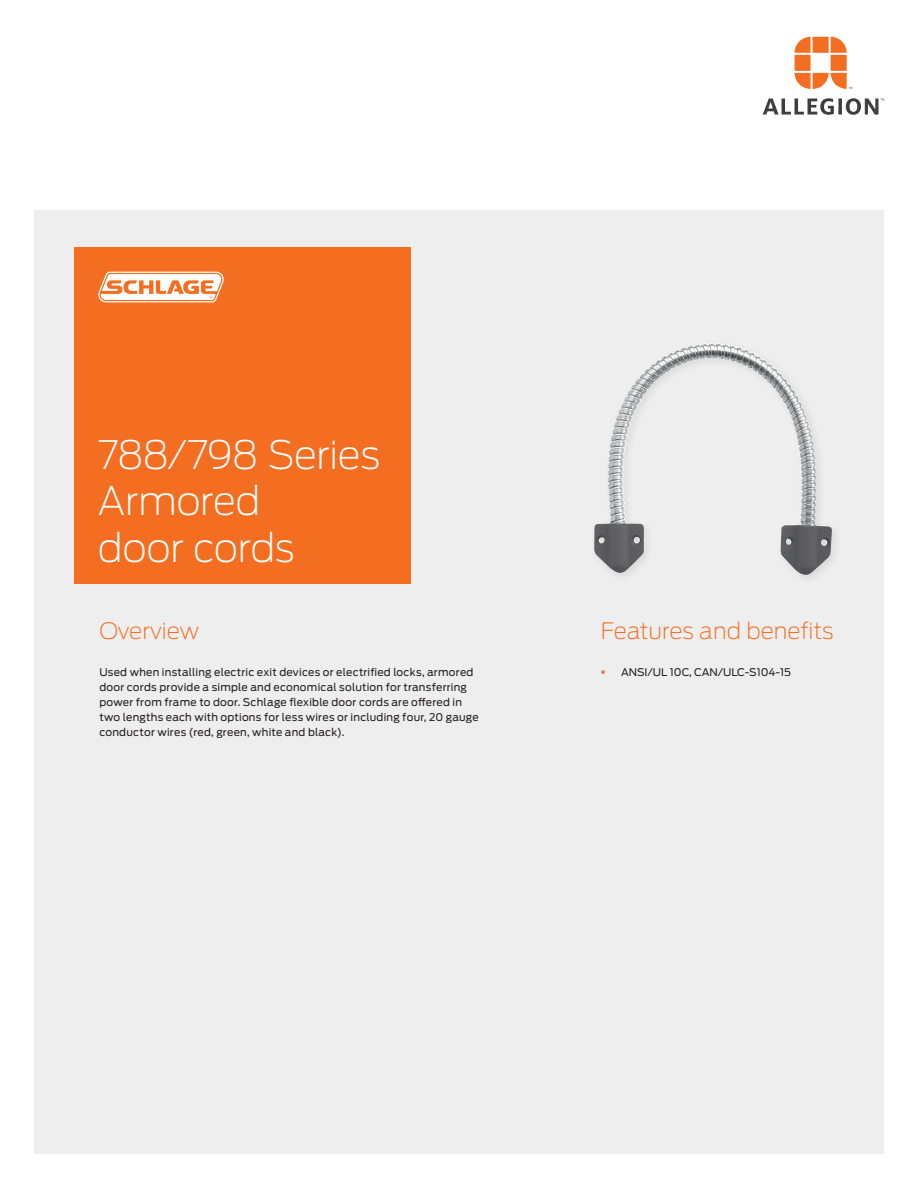
<style>
.page{position:relative;width:918px;height:1188px;background:#fff}
.page>*{position:absolute;margin:0;border:0;box-sizing:border-box;transform-origin:0 0}
.Headline_26_31pt{font:200 39px/46.5px "Antenna";letter-spacing:-.01em;color:#fff}
.Section_subhead_15_1{font:200 22.5px "Antenna";color:#f36e21}
.Body_text_8_5_12pt{font:10.5px/15px "Antenna";letter-spacing:.02em;color:#231f20}
.Body_text_8_5_12pt-2{font:10.5px "Antenna";color:#231f20}
.s1{color:#f36e21}
</style>
<div class="page">
<svg style="left:795px;top:37px;width:57px;height:52px"></svg>
<svg style="left:763px;top:98px;width:121px;height:17px"></svg>
<div style="left:34px;top:210px;width:850px;height:944px;background:#eeeeef"></div>
<div style="left:589px;top:338px;width:253px;height:247px;background:#231f20;opacity:.1"></div>
<img style="left:594px;top:343px;width:204px;height:230px">
<div style="left:74px;top:247px;width:337px;height:336px;background:#f36e21"></div>
<svg style="left:98px;top:272px;width:126px;height:30px"></svg>
<p class="Headline_26_31pt" style="left:98px;top:431px;width:284px">788/798 Series<br>Armored<br>door cords</p>
<p class="Section_subhead_15_1" style="left:99px;top:618px;width:101px">Overview</p>
<p class="Body_text_8_5_12pt" style="left:99px;top:665px;width:381px">Used when installing electric exit devices or electrified locks, armored door cords provide a simple and economical solution for transferring power from frame to door. Schlage flexible door cords are offered in two lengths each with options for less wires or including four, 20 gauge conductor wires (red, green, white and black).</p>
<p class="Section_subhead_15_1" style="left:601px;top:618px;width:234px">Features and benefits</p>
<p class="Body_text_8_5_12pt-2" style="left:601px;top:666px;width:192px"><span class="s1">▪</span> ANSI/UL 10C, CAN/ULC-S104-15</p>
</div>
